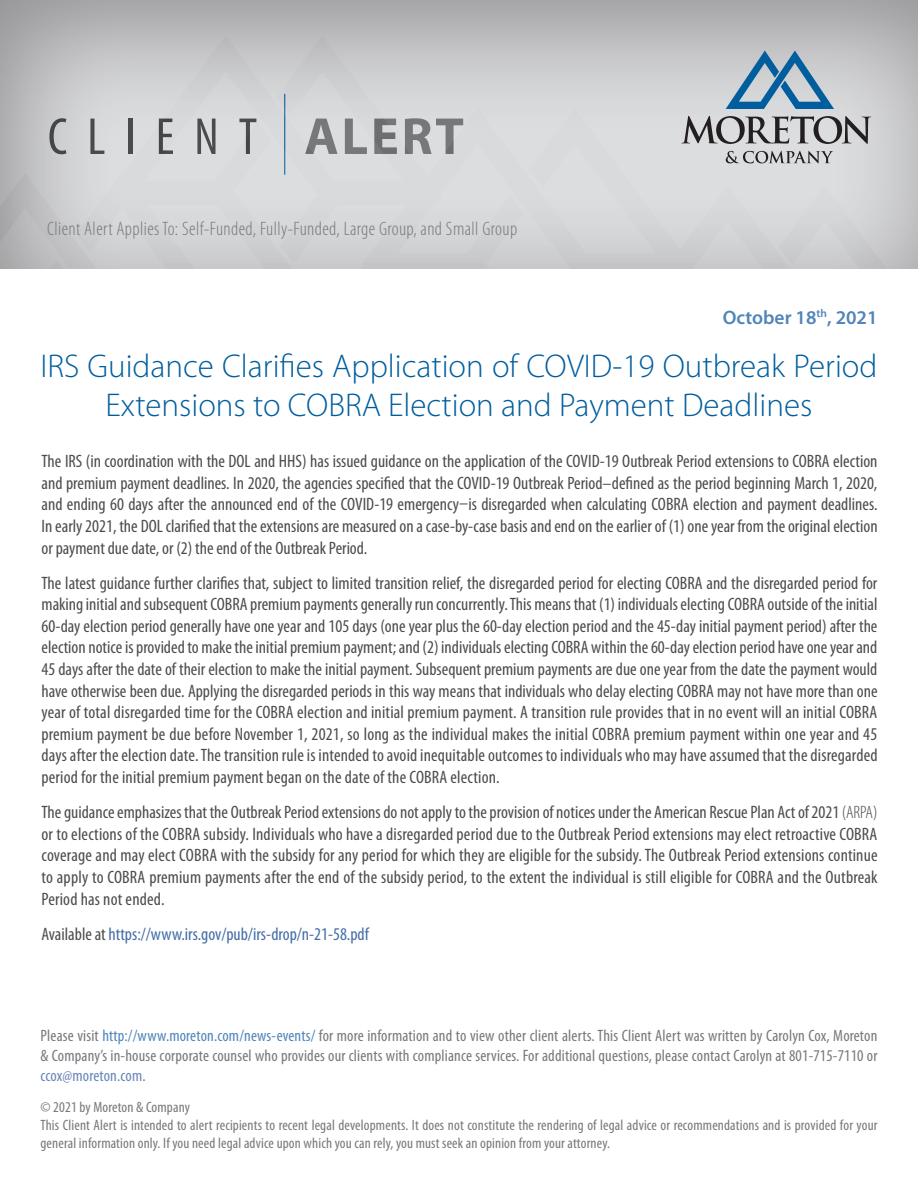
<style>
.page{position:relative;width:918px;height:1188px;background:#fff}
.page>*{position:absolute;margin:0;border:0;box-sizing:border-box;transform-origin:0 0}
.t1{font:condensed 52.5px "Myriad Pro";letter-spacing:.38em;color:#4b4c4d}
.t2{font:300 33px/39.6px "Myriad Pro";color:#005e9e;text-align:center}
.t3{font:300 condensed 19.5px "Myriad Pro";letter-spacing:.02em;color:#76787b}
.t4{font:600 19.5px "Myriad Pro";color:#5184b9}
.t5{font:condensed 18px/21.6px "Myriad Pro";letter-spacing:.01em;color:#4b4c4d;text-align:justify}
.t6{font:condensed 18px "Myriad Pro";color:#436da8}
.t7{font:condensed 16.5px/19.8px "Myriad Pro";letter-spacing:.01em;color:#76787b;text-align:justify}
.t8{font:condensed 15px/18px "Myriad Pro";letter-spacing:.01em;color:#76787b}
.s1{font-weight:700;font-stretch:normal;color:#76787b}
.s2{font-weight:300}
.s3{color:#4b4c4d}
.s4{color:#5184b9}
.s5{color:#6985b9}
</style>
<div class="page">
<div style="left:0;top:0;width:918px;height:271px;background:#231f20;opacity:.4"></div>
<svg style="left:726px;top:51px;width:108px;height:58px;background:#8dabc1"></svg>
<svg style="left:726px;top:151px;width:107px;height:12px"></svg>
<svg style="left:694px;top:116px;width:177px;height:28px;background:#9f9ea0"></svg>
<div style="left:441px;top:108px;width:253px;height:65px;background:#dbdcde"></div>
<svg style="left:110px;top:36px;width:331px;height:137px;background:#d2d3d5"></svg>
<svg style="left:0;top:173px;width:886px;height:95px;background:#d1d2d4"></svg>
<h1 class="t1" style="left:48px;top:105px;width:418px">CLIENT <span class="s1">ALERT</span></h1>
<p class="t3" style="left:47px;top:217px;width:471px">Client Alert Applies To: Self-Funded, Fully-Funded, Large Group, and Small Group</p>
<p class="t4" style="left:723px;top:305px;width:156px">October 18<sup>th</sup>, 2021</p>
<h2 class="t2" style="left:40px;top:346px;width:838px">IRS Guidance Clarifies Application of COVID-19 Outbreak Period<br>Extensions to COBRA Election and Payment Deadlines</h2>
<p class="t5" style="left:42px;top:450px;width:838px">The IRS (in coordination with the DOL and HHS) has issued guidance on the application of the COVID-19 Outbreak Period extensions to COBRA election and premium payment deadlines. In 2020, the agencies specified that the COVID-19 Outbreak Period–defined as the period beginning March 1, 2020, and ending 60 days after the announced end of the COVID-19 emergency–is disregarded when calculating COBRA election and payment deadlines.<br>In early 2021, the DOL clarified that the extensions are measured on a case-by-case basis and end on the earlier of (1) one year from the original election or payment due date, or (2) the end of the Outbreak Period.</p>
<p class="t5" style="left:42px;top:572px;width:838px">The latest guidance further clarifies that, subject to limited transition relief, the disregarded period for electing COBRA and the disregarded period for making initial and subsequent COBRA premium payments generally run concurrently. This means that (1) individuals electing COBRA outside of the initial 60-day election period generally have one year and 105 days (one year plus the 60-day election period and the 45-day initial payment period) after the election notice is provided to make the initial premium payment; and (2) individuals electing COBRA within the 60-day election period have one year and 45 days after the date of their election to make the initial payment. Subsequent premium payments are due one year from the date the payment would have otherwise been due. Applying the disregarded periods in this way means that individuals who delay electing COBRA may not have more than one year of total disregarded time for the COBRA election and initial premium payment. A transition rule provides that in no event will an initial COBRA premium payment be due before November 1, 2021, so long as the individual makes the initial COBRA premium payment within one year and 45 days after the election date. The transition rule is intended to avoid inequitable outcomes to individuals who may have assumed that the disregarded period for the initial premium payment began on the date of the COBRA election.</p>
<p class="t5" style="left:42px;top:801px;width:838px">The guidance emphasizes that the Outbreak Period extensions do not apply to the provision of notices under the American Rescue Plan Act of 2021 <span class="s2">(ARPA) </span>or to elections of the COBRA subsidy. Individuals who have a disregarded period due to the Outbreak Period extensions may elect retroactive COBRA coverage and may elect COBRA with the subsidy for any period for which they are eligible for the subsidy. The Outbreak Period extensions continue to apply to COBRA premium payments after the end of the subsidy period, to the extent the individual is still eligible for COBRA and the Outbreak Period has not ended.</p>
<p class="t6" style="left:42px;top:923px;width:329px"><span class="s3">Available at</span> https://www.irs.gov/pub/irs-drop/n-21-58.pdf</p>
<p class="t7" style="left:40px;top:1026px;width:839px">Please visit <span class="s4">http://www.moreton.com/news-events/</span> for more information and to view other client alerts. This Client Alert was written by Carolyn Cox, Moreton &amp; Company’s in-house corporate counsel who provides our clients with compliance services. For additional questions, please contact Carolyn at 801-715-7110 or <span class="s5">ccox@moreton.com</span>.</p>
<p class="t8" style="left:40px;top:1098px;width:839px">© 2021 by Moreton &amp; Company<br>This Client Alert is intended to alert recipients to recent legal developments. It does not constitute the rendering of legal advice or recommendations and is provided for your general information only. If you need legal advice upon which you can rely, you must seek an opinion from your attorney.</p>
</div>
